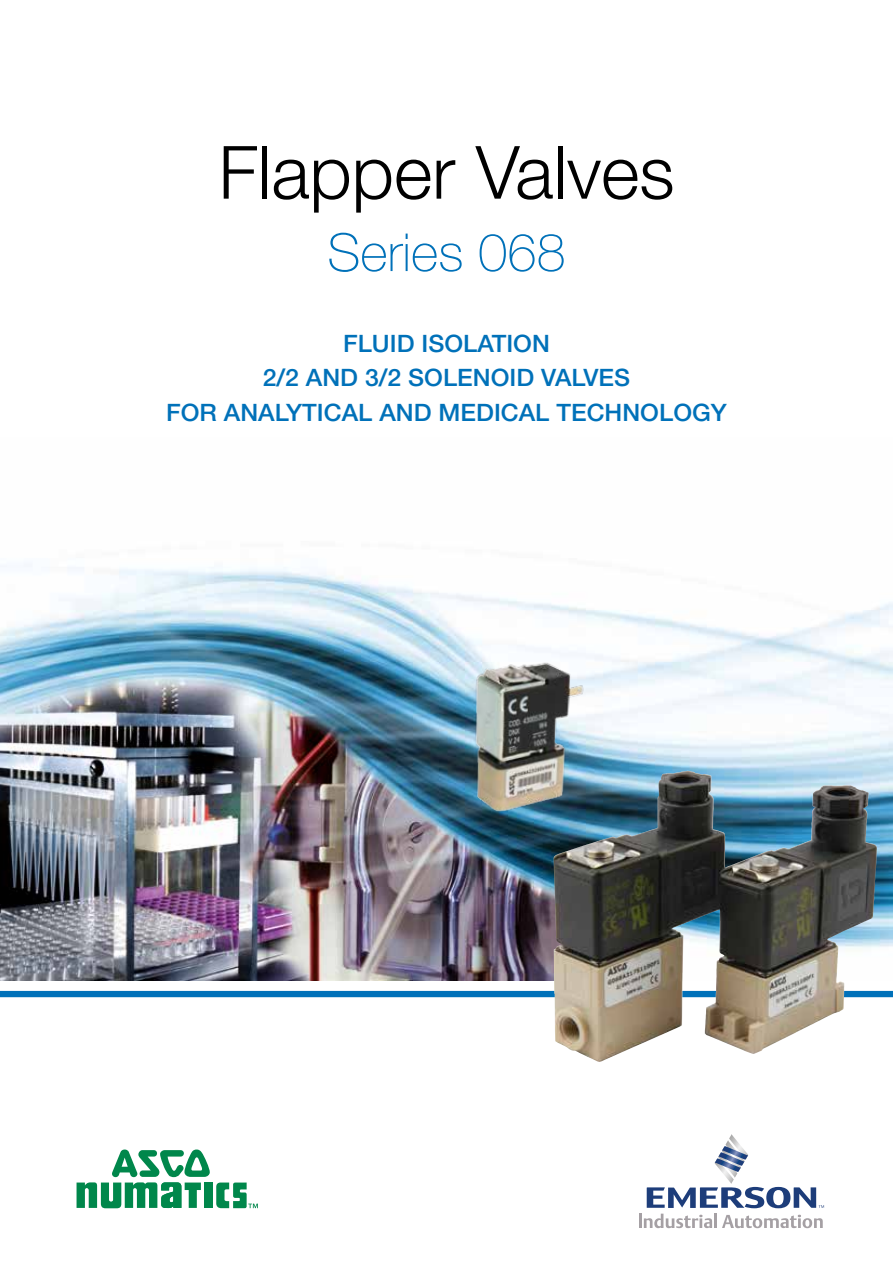
<style>
.page{position:relative;width:893px;height:1263px;background:#fff}
.page>*{position:absolute;margin:0;border:0;box-sizing:border-box;transform-origin:0 0}
.t1{font:300 73.5px "Helvetica Neue";color:#000}
.t2{font:100 52.5px "Helvetica Neue";color:#0071b9}
.t3{font:500 24px/34.5px "Helvetica Neue";color:#0071b9;text-align:center}
</style>
<div class="page">
<div style="left:0;top:991px;width:893px;height:6px;background:#0071b9"></div>
<img style="left:0;top:564px;width:893px;height:416px">
<svg style="left:639px;top:1134px;width:185px;height:94px"></svg>
<div style="left:204px;top:1182px;width:8px;height:26px;background:#00874b"></div>
<svg style="left:77px;top:1149px;width:133px;height:59px"></svg>
<svg style="left:216px;top:1182px;width:42px;height:26px"></svg>
<img style="left:553px;top:771px;width:209px;height:291px">
<img style="left:440px;top:646px;width:163px;height:176px">
<h1 class="t1" style="left:218px;top:113px;width:458px">Flapper Valves</h1>
<h2 class="t2" style="left:327px;top:223px;width:240px">Series 068</h2>
<p class="t3" style="left:166px;top:326px;width:562px">FLUID ISOLATION<br>2/2 AND 3/2 SOLENOID VALVES<br>FOR ANALYTICAL AND MEDICAL TECHNOLOGY</p>
</div>
